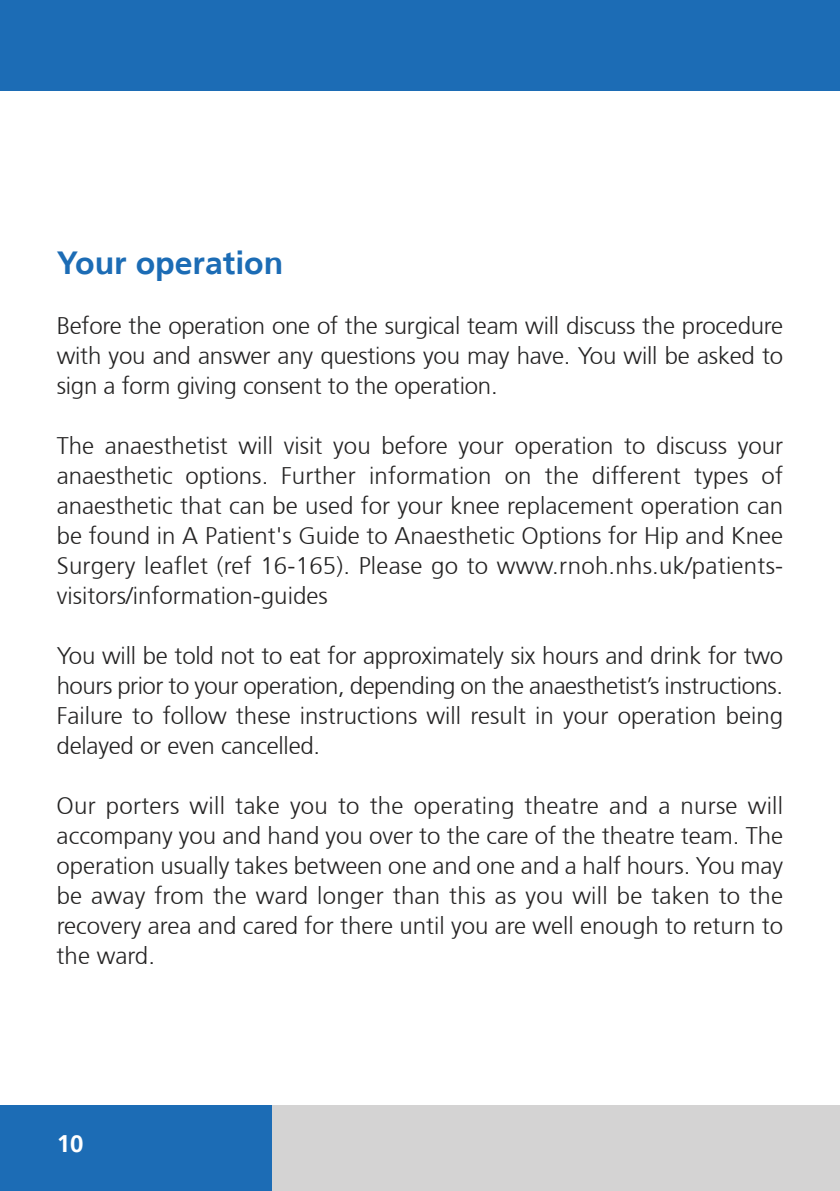
<style>
.page{position:relative;width:840px;height:1191px;background:#fff}
.page>*{position:absolute;margin:0;border:0;box-sizing:border-box;transform-origin:0 0}
.t1{font:700 32px "Frutiger 65";color:#1c6cb5}
.t2{font:300 24px/30px "Frutiger 45";color:#252424;text-align:justify}
.t3{font:700 24px "Frutiger 65";color:#fff}
</style>
<div class="page">
<div style="left:0;top:0;width:839px;height:91px;background:#1c6cb5"></div>
<div style="left:0;top:1106px;width:272px;height:85px;background:#1c6cb5"></div>
<div style="left:272px;top:1106px;width:567px;height:85px;background:#d4d3d3"></div>
<h1 class="t1" style="left:57px;top:244px;width:228px">Your operation</h1>
<p class="t2" style="left:57px;top:311px;width:727px">Before the operation one of the surgical team will discuss the procedure with you and answer any questions you may have. You will be asked to sign a form giving consent to the operation.</p>
<p class="t2" style="left:57px;top:431px;width:727px">The anaesthetist will visit you before your operation to discuss your anaesthetic options. Further information on the different types of anaesthetic that can be used for your knee replacement operation can be found in A Patient's Guide to Anaesthetic Options for Hip and Knee Surgery leaflet (ref 16-165). Please go to www.rnoh.nhs.uk/patients&shy;visitors/information-guides</p>
<p class="t2" style="left:57px;top:641px;width:727px">You will be told not to eat for approximately six hours and drink for two hours prior to your operation, depending on the anaesthetist’s instructions.<br>Failure to follow these instructions will result in your operation being delayed or even cancelled.</p>
<p class="t2" style="left:57px;top:791px;width:727px">Our porters will take you to the operating theatre and a nurse will accompany you and hand you over to the care of the theatre team. The operation usually takes between one and one and a half hours. You may be away from the ward longer than this as you will be taken to the recovery area and cared for there until you are well enough to return to the ward.</p>
<p class="t3" style="left:57px;top:1129px;width:28px">10</p>
</div>
